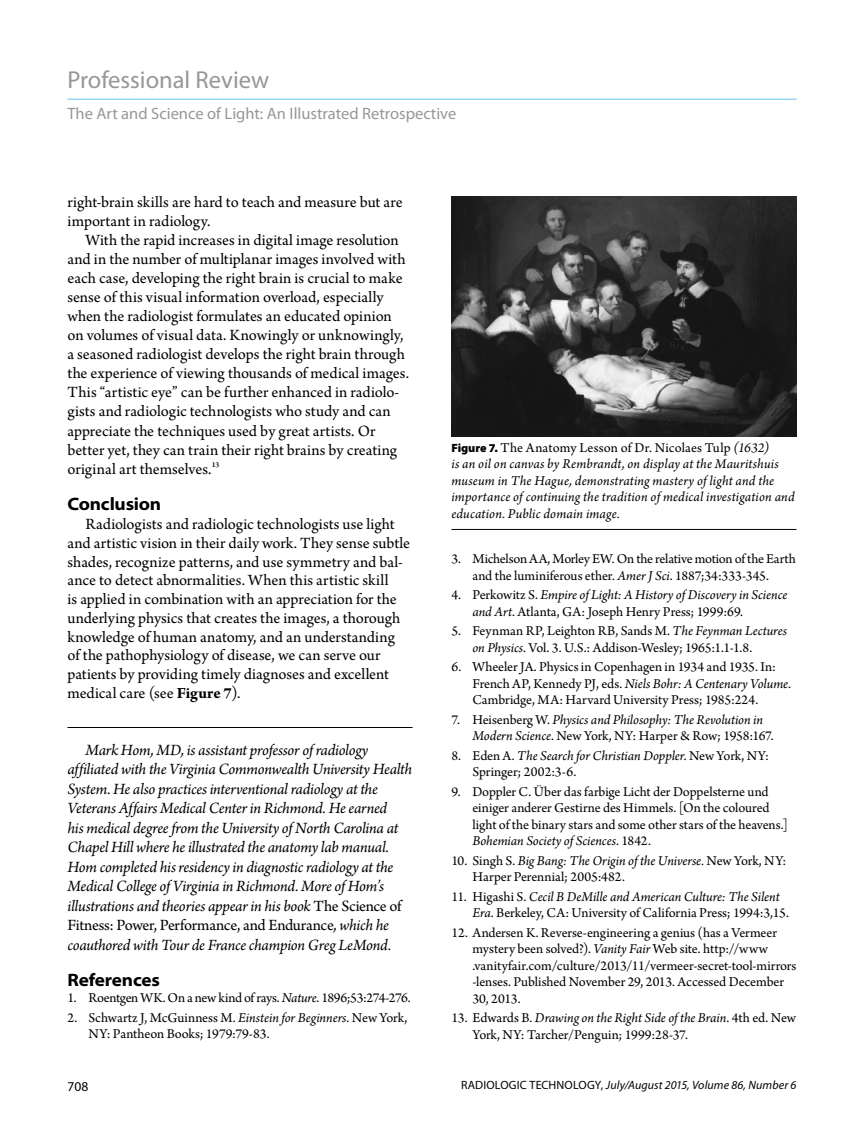
<style>
.page{position:relative;width:864px;height:1134px;background:#fff}
.page>*{position:absolute;margin:0;border:0;box-sizing:border-box;transform-origin:0 0}
.t1{font:24.6px "Myriad Pro";color:#969797}
.Subhead_1{font:700 semi-expanded 18px "Myriad Pro";letter-spacing:-.015em;color:#000}
.Body{font:16.5px/19px "Arno Pro";color:#000}
.Bio_End{font:italic 16.5px/19.5px "Arno Pro";letter-spacing:-.015em;color:#000}
.t2{font:16.5px "Myriad Pro";color:#969797}
.References{font:14.25px/16.5px "Arno Pro";letter-spacing:-.01em;color:#000}
.Captions{font:italic 14.25px/16.5px "Arno Pro";letter-spacing:.01em;color:#000}
.References-2{font:italic 14.25px/16.5px "Arno Pro";letter-spacing:-.005em;color:#000}
.t3{font:13.5px "Myriad Pro";color:#000}
.t4{font:italic 12px "Myriad Pro";letter-spacing:.005em;color:#000}
.s1{font-weight:700}
.s2{font-style:normal}
.s3{font-style:italic}
.s4{font-family:"Myriad Pro";font-weight:900;font-style:normal;font-size:12px}
</style>
<div class="page">
<hr style="left:68px;top:98px;width:729px;height:2px;background:#99d6f7">
<hr style="left:68px;top:727px;width:345px;height:1px;background:#000">
<img style="left:451px;top:197px;width:346px;height:240px">
<hr style="left:451px;top:529px;width:345px;height:1px;background:#000">
<h1 class="t1" style="left:68px;top:65px;width:203px">Professional Review</h1>
<p class="t2" style="left:68px;top:103px;width:390px">The Art and Science of Light: An Illustrated Retrospective</p>
<p class="Body" style="left:68px;top:193px;width:337px">right-brain skills are hard to teach and measure but are important in radiology.</p>
<p class="Body" style="left:68px;top:231px;width:343px;text-indent:18px">With the rapid increases in digital image resolution and in the number of multiplanar images involved with each case, developing the right brain is crucial to make sense of this visual information overload, especially when the radiologist formulates an educated opinion on volumes of visual data. Knowingly or unknowingly, a seasoned radiologist develops the right brain through the experience of viewing thousands of medical images.<br>This “artistic eye” can be further enhanced in radiolo&shy;gists and radiologic technologists who study and can appreciate the techniques used by great artists. Or better yet, they can train their right brains by creating original art themselves.<sup>13</sup></p>
<p class="Subhead_1" style="left:68px;top:492px;width:95px">Conclusion</p>
<p class="Body" style="left:68px;top:516px;width:344px;text-indent:18px">Radiologists and radiologic technologists use light and artistic vision in their daily work. They sense subtle shades, recognize patterns, and use symmetry and bal&shy;ance to detect abnormalities. When this artistic skill<br>is applied in combination with an appreciation for the underlying physics that creates the images, a thorough knowledge of human anatomy, and an understanding of the pathophysiology of disease, we can serve our patients by providing timely diagnoses and excellent medical care (see <span class="s1">Figure 7</span>).</p>
<p class="Bio_End" style="left:68px;top:741px;width:346px;text-indent:18px">Mark Hom, MD, is assistant professor of radiology affiliated with the Virginia Commonwealth University Health System. He also practices interventional radiology at the Veterans Affairs Medical Center in Richmond. He earned<br>his medical degree from the University of North Carolina at Chapel Hill where he illustrated the anatomy lab manual.<br>Hom completed his residency in diagnostic radiology at the Medical College of Virginia in Richmond. More of Hom’s illustrations and theories appear in his book <span class="s2">The Science of Fitness: Power, Performance, and Endurance</span>, which he coauthored with Tour de France champion Greg LeMond.</p>
<p class="Subhead_1" style="left:68px;top:968px;width:94px">References</p>
<p class="References" style="left:68px;top:991px;width:345px">1. Roentgen WK. On a new kind of rays. <span class="s3">Nature</span>. 1896;53:274-276.</p>
<p class="References" style="left:88px;top:1010px;width:320px;text-indent:-21px">2. Schwartz J, McGuinness M. <span class="s3">Einstein for Beginners</span>. New York,<br>NY: Pantheon Books; 1979:79-83.</p>
<p class="Captions" style="left:451px;top:440px;width:345px"><span class="s4">Figure 7.</span> <span class="s2">The Anatomy Lesson of Dr. Nicolaes Tulp</span> (1632)<br>is an oil on canvas by Rembrandt, on display at the Mauritshuis museum in The Hague, demonstrating mastery of light and the importance of continuing the tradition of medical investigation and education. Public domain image.</p>
<p class="References" style="left:451px;top:552px;width:346px;text-align:center">3. Michelson AA, Morley EW. On the relative motion of the Earth and the luminiferous ether. <span class="s3">Amer J Sci</span>. 1887;34:333-345.</p>
<p class="References" style="left:472px;top:588px;width:317px;text-indent:-21px">4. Perkowitz S. <span class="s3">Empire of Light: A History of Discovery in Science and Art</span>. Atlanta, GA: Joseph Henry Press; 1999:69.</p>
<p class="References" style="left:472px;top:624px;width:316px;text-indent:-21px">5. Feynman RP, Leighton RB, Sands M. <span class="s3">The Feynman Lectures on Physics</span>. Vol. 3. U.S.: Addison-Wesley; 1965:1.1-1.8.</p>
<p class="References" style="left:472px;top:660px;width:320px;text-indent:-21px">6. Wheeler JA. Physics in Copenhagen in 1934 and 1935. In:<br>French AP, Kennedy PJ, eds. <span class="s3">Niels Bohr: A Centenary Volume</span>.<br>Cambridge, MA: Harvard University Press; 1985:224.</p>
<p class="References-2" style="left:472px;top:712px;width:303px;text-indent:-21px"><span class="s2">7. Heisenberg W.</span> Physics and Philosophy: The Revolution in<br>Modern Science<span class="s2">. New York, NY: Harper &amp; Row; 1958:167.</span></p>
<p class="References" style="left:472px;top:748px;width:298px;text-indent:-21px">8. Eden A. <span class="s3">The Search for Christian Doppler</span>. New York, NY:<br>Springer; 2002:3-6.</p>
<p class="References" style="left:472px;top:784px;width:317px;text-indent:-21px">9. Doppler C. Über das farbige Licht der Doppelsterne und einiger anderer Gestirne des Himmels. [On the coloured light of the binary stars and some other stars of the heavens.] <span class="s3">Bohemian Society of Sciences</span>. 1842.</p>
<p class="References" style="left:472px;top:853px;width:315px;text-indent:-21px">10. Singh S. <span class="s3">Big Bang: The Origin of the Universe.</span> New York, NY:<br>Harper Perennial; 2005:482.</p>
<p class="References" style="left:472px;top:889px;width:318px;text-indent:-21px">11. Higashi S. <span class="s3">Cecil B DeMille and American Culture: The Silent<br>Era</span>. Berkeley, CA: University of California Press; 1994:3,15.</p>
<p class="References" style="left:472px;top:925px;width:326px;text-indent:-21px">12. Andersen K. Reverse-engineering a genius (has a Vermeer mystery been solved?). <span class="s3">Vanity Fair</span> Web site. http://www .vanityfair.com/culture/2013/11/vermeer-secret-tool-mirrors -lenses. Published November 29, 2013. Accessed December 30, 2013.</p>
<p class="References" style="left:472px;top:1011px;width:325px;text-indent:-21px">13. Edwards B. <span class="s3">Drawing on the Right Side of the Brain</span>. 4th ed. New<br>York, NY: Tarcher/Penguin; 1999:28-37.</p>
<p class="t3" style="left:68px;top:1078px;width:22px">708</p>
<p class="t4" style="left:461px;top:1078px;width:337px"><span class="s2">RADIOLOGIC TECHNOLOGY,</span> July/August 2015, Volume 86, Number 6</p>
</div>
